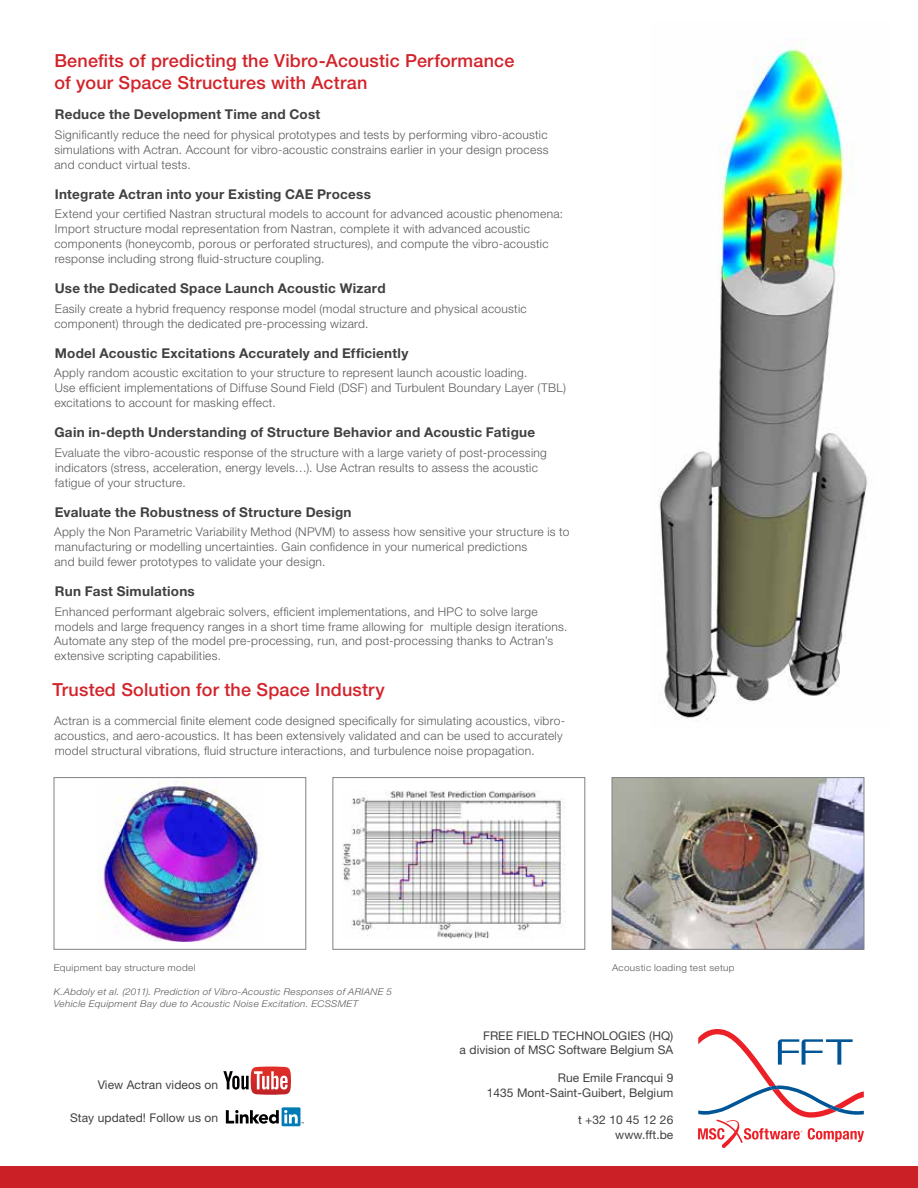
<style>
.page{position:relative;width:918px;height:1188px;background:#fff}
.page>*{position:absolute;margin:0;border:0;box-sizing:border-box;transform-origin:0 0}
.t1{font:500 18px/22.5px "Helvetica Neue LT Pro";letter-spacing:.01em;color:#d2232a}
.t2{font:700 13.5px "Helvetica Neue LT Pro";letter-spacing:.02em;color:#414042}
.t3{font:300 12px/15px "Helvetica Neue LT Pro";letter-spacing:.025em;color:#58595b}
.t4{font:12px/14.4px "Helvetica Neue LT Pro";letter-spacing:.005em;color:#414042;text-align:right}
.t5{font:italic 300 9.3px/12px "Helvetica Neue LT Pro";letter-spacing:.03em;color:#58595b;scale:1.07 1}
.t6{font:300 9.3px "Helvetica Neue LT Pro";letter-spacing:.03em;color:#58595b;scale:1.07 1}
</style>
<div class="page">
<div style="left:0;top:1167px;width:918px;height:21px;background:#cc2027"></div>
<svg style="left:223px;top:1067px;width:68px;height:28px"></svg>
<svg style="left:698px;top:1029px;width:166px;height:119px"></svg>
<div style="left:282px;top:1107px;width:18px;height:19px;background:#007bb6"></div>
<svg style="left:226px;top:1110px;width:78px;height:14px"></svg>
<img style="left:659px;top:48px;width:209px;height:672px">
<img style="left:99px;top:781px;width:162px;height:161px">
<div style="left:54px;top:777px;width:252px;height:173px;border:1px solid #808285"></div>
<img style="left:342px;top:791px;width:223px;height:147px">
<div style="left:333px;top:777px;width:252px;height:173px;border:1px solid #808285"></div>
<img style="left:614px;top:779px;width:248px;height:169px">
<div style="left:612px;top:777px;width:252px;height:173px;border:1px solid #808285"></div>
<h1 class="t1" style="left:54px;top:49px;width:462px">Benefits of predicting the Vibro-Acoustic Performance of your Space Structures with Actran</h1>
<p class="t2" style="left:55px;top:106px;width:267px">Reduce the Development Time and Cost</p>
<p class="t3" style="left:54px;top:127px;width:496px;text-align:justify">Significantly reduce the need for physical prototypes and tests by performing vibro-acoustic simulations with Actran. Account for vibro-acoustic constrains earlier in your design process and conduct virtual tests.</p>
<p class="t2" style="left:55px;top:186px;width:318px">Integrate Actran into your Existing CAE Process</p>
<p class="t3" style="left:54px;top:206px;width:510px">Extend your certified Nastran structural models to account for advanced acoustic phenomena:<br>Import structure modal representation from Nastran, complete it with advanced acoustic components (honeycomb, porous or perforated structures), and compute the vibro-acoustic response including strong fluid-structure coupling.</p>
<p class="t2" style="left:55px;top:280px;width:332px">Use the Dedicated Space Launch Acoustic Wizard</p>
<p class="t3" style="left:54px;top:301px;width:474px">Easily create a hybrid frequency response model (modal structure and physical acoustic component) through the dedicated pre-processing wizard.</p>
<p class="t2" style="left:55px;top:345px;width:355px">Model Acoustic Excitations Accurately and Efficiently</p>
<p class="t3" style="left:54px;top:365px;width:513px">Apply random acoustic excitation to your structure to represent launch acoustic loading.<br>Use efficient implementations of Diffuse Sound Field (DSF) and Turbulent Boundary Layer (TBL) excitations to account for masking effect.</p>
<p class="t2" style="left:54px;top:424px;width:482px">Gain in-depth Understanding of Structure Behavior and Acoustic Fatigue</p>
<p class="t3" style="left:55px;top:445px;width:494px">Evaluate the vibro-acoustic response of the structure with a large variety of post-processing indicators (stress, acceleration, energy levels…). Use Actran results to assess the acoustic fatigue of your structure.</p>
<p class="t2" style="left:55px;top:504px;width:298px">Evaluate the Robustness of Structure Design</p>
<p class="t3" style="left:54px;top:524px;width:517px">Apply the Non Parametric Variability Method (NPVM) to assess how sensitive your structure is to manufacturing or modelling uncertainties. Gain confidence in your numerical predictions<br>and build fewer prototypes to validate your design.</p>
<p class="t2" style="left:55px;top:583px;width:142px">Run Fast Simulations</p>
<p class="t3" style="left:54px;top:604px;width:515px">Enhanced performant algebraic solvers, efficient implementations, and HPC to solve large models and large frequency ranges in a short time frame allowing for multiple design iterations.<br>Automate any step of the model pre-processing, run, and post-processing thanks to Actran’s extensive scripting capabilities.</p>
<h1 class="t1" style="left:53px;top:678px;width:334px">Trusted Solution for the Space Industry</h1>
<p class="t3" style="left:54px;top:713px;width:513px">Actran is a commercial finite element code designed specifically for simulating acoustics, vibro&shy;acoustics, and aero-acoustics. It has been extensively validated and can be used to accurately model structural vibrations, fluid structure interactions, and turbulence noise propagation.</p>
<p class="t6" style="left:54px;top:962px;width:134px">Equipment bay structure model</p>
<p class="t5" style="left:54px;top:986px;width:318px">K.Abdoly et al. (2011). Prediction of Vibro-Acoustic Responses of ARIANE 5<br>Vehicle Equipment Bay due to Acoustic Noise Excitation. ECSSMET</p>
<p class="t6" style="left:612px;top:962px;width:116px">Acoustic loading test setup</p>
<p class="t4" style="left:98px;top:1077px;width:122px">View Actran videos on</p>
<p class="t4" style="left:70px;top:1111px;width:149px">Stay updated! Follow us on</p>
<p class="t4" style="left:460px;top:1028px;width:215px">FREE FIELD TECHNOLOGIES (HQ)<br>a division of MSC Software Belgium SA</p>
<p class="t4" style="left:487px;top:1070px;width:188px">Rue Emile Francqui 9<br>1435 Mont-Saint-Guibert, Belgium</p>
<p class="t4" style="left:578px;top:1113px;width:97px">t +32 10 45 12 26 www.fft.be</p>
</div>
